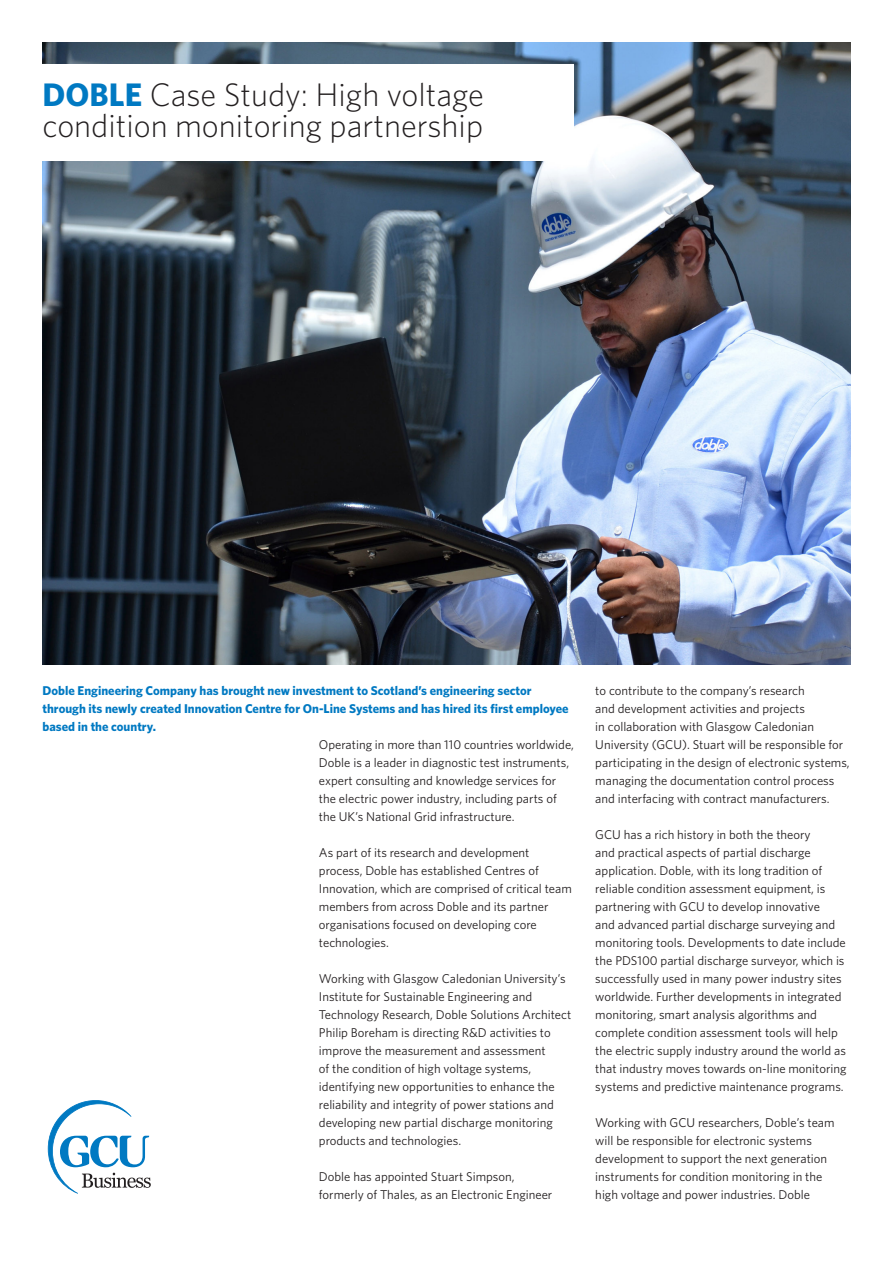
<style>
.page{position:relative;width:893px;height:1263px;background:#fff}
.page>*{position:absolute;margin:0;border:0;box-sizing:border-box;transform-origin:0 0}
.t1{font:300 32.7px/31.5px "Whitney";color:#231f20}
.t2{font:12.75px/18px "Whitney";color:#231f20}
.t3{font:700 12.75px/18px "Whitney";color:#0079c2}
.s1{font-weight:700;color:#0079c2}
</style>
<div class="page">
<img style="left:43px;top:43px;width:807px;height:621px">
<div style="left:12px;top:64px;width:562px;height:97px;background:#fff"></div>
<svg style="left:48px;top:1100px;width:103px;height:94px"></svg>
<p class="t1" style="left:43px;top:77px;width:443px"><span class="s1">DOBLE</span> Case Study: High voltage condition monitoring partnership</p>
<p class="t3" style="left:43px;top:681px;width:528px">Doble Engineering Company has brought new investment to Scotland’s engineering sector through its newly created Innovation Centre for On-Line Systems and has hired its first employee based in the country.</p>
<p class="t2" style="left:595px;top:681px;width:256px">to contribute to the company’s research<br>and development activities and projects<br>in collaboration with Glasgow Caledonian University (GCU). Stuart will be responsible for participating in the design of electronic systems, managing the documentation control process and interfacing with contract manufacturers.</p>
<p class="t2" style="left:595px;top:825px;width:253px">GCU has a rich history in both the theory<br>and practical aspects of partial discharge application. Doble, with its long tradition of reliable condition assessment equipment, is partnering with GCU to develop innovative<br>and advanced partial discharge surveying and monitoring tools. Developments to date include the PDS100 partial discharge surveyor, which is successfully used in many power industry sites worldwide. Further developments in integrated monitoring, smart analysis algorithms and complete condition assessment tools will help the electric supply industry around the world as that industry moves towards on-line monitoring systems and predictive maintenance programs.</p>
<p class="t2" style="left:595px;top:1113px;width:241px">Working with GCU researchers, Doble’s team will be responsible for electronic systems development to support the next generation instruments for condition monitoring in the high voltage and power industries. Doble</p>
<p class="t2" style="left:319px;top:735px;width:257px">Operating in more than 110 countries worldwide, Doble is a leader in diagnostic test instruments, expert consulting and knowledge services for the electric power industry, including parts of the UK’s National Grid infrastructure.</p>
<p class="t2" style="left:319px;top:843px;width:254px">As part of its research and development process, Doble has established Centres of Innovation, which are comprised of critical team members from across Doble and its partner organisations focused on developing core technologies.</p>
<p class="t2" style="left:319px;top:969px;width:254px">Working with Glasgow Caledonian University’s Institute for Sustainable Engineering and Technology Research, Doble Solutions Architect Philip Boreham is directing R&amp;D activities to improve the measurement and assessment<br>of the condition of high voltage systems, identifying new opportunities to enhance the reliability and integrity of power stations and developing new partial discharge monitoring products and technologies.</p>
<p class="t2" style="left:319px;top:1167px;width:235px">Doble has appointed Stuart Simpson, formerly of Thales, as an Electronic Engineer</p>
</div>
